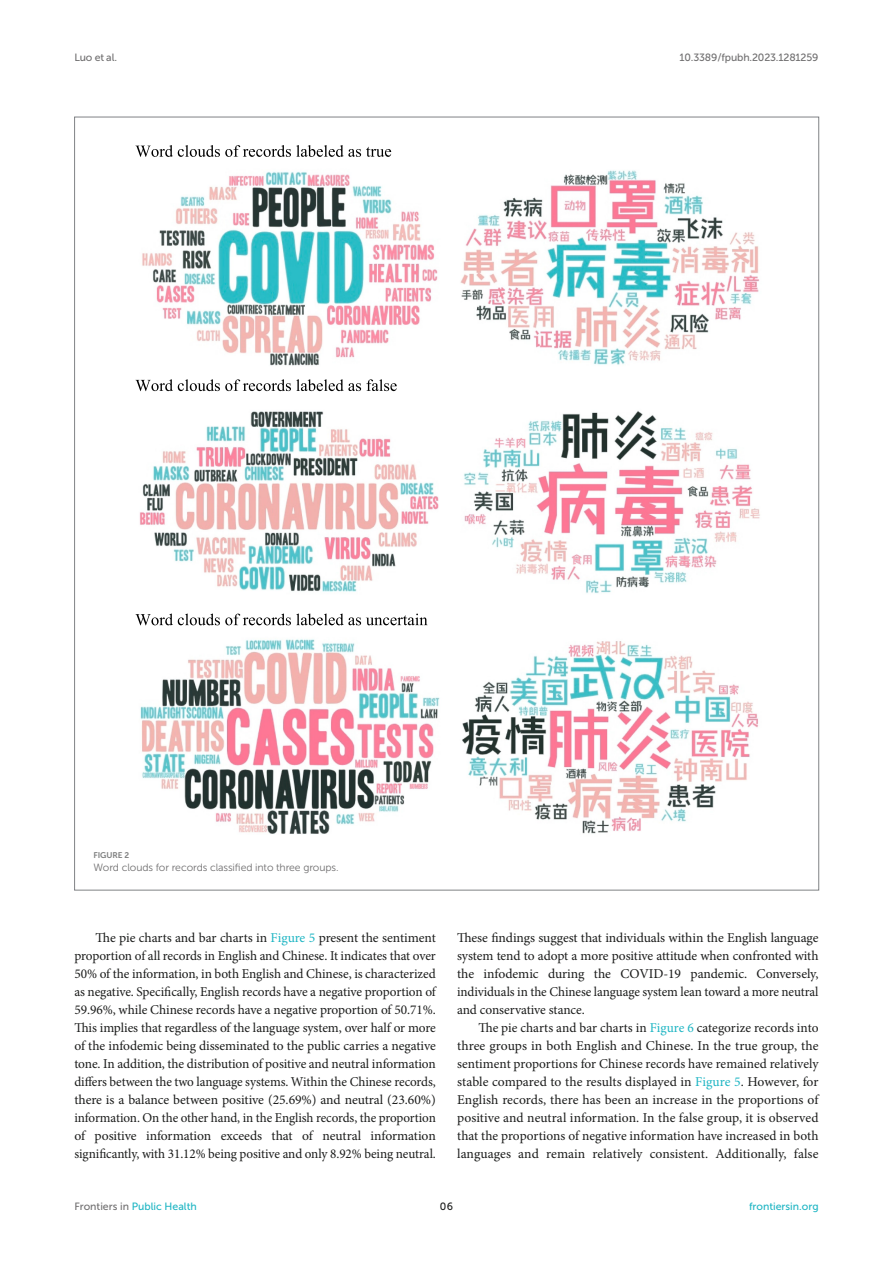
<style>
.page{position:relative;width:893px;height:1263px;background:#fff}
.page>*{position:absolute;margin:0;border:0;box-sizing:border-box;transform-origin:0 0}
.TEXT{font:13.5px/18px "Minion Pro";letter-spacing:-.005em;color:#1b1c1b;text-align:justify}
.FIG_LEG{font:10.5px "Museo Sans 300";letter-spacing:-.01em;color:#706f70}
.t1{font:10.5px "Museo Sans 500";color:#1db5c3}
.t2{font:10.5px "Museo Sans 500";letter-spacing:-.015em;color:#706f70}
.t3{font:10.5px "Museo Sans 500";color:#1b1c1b}
.FIG_HD{font:8.25px "Museo Sans 700";letter-spacing:-.01em;color:#7e7f7f}
.s1{color:#1db5c3}
.s2{color:#706f70}
</style>
<div class="page">
<img style="left:139px;top:151px;width:621px;height:683px">
<svg style="left:135px;top:145px;width:256px;height:12px"></svg>
<svg style="left:135px;top:379px;width:262px;height:12px"></svg>
<svg style="left:135px;top:614px;width:293px;height:11px"></svg>
<p class="t2" style="left:74px;top:51px;width:44px">Luo et al.</p>
<p class="t2" style="left:680px;top:51px;width:140px">10.3389/fpubh.2023.1281259</p>
<p class="FIG_HD" style="left:94px;top:850px;width:37px">FIGURE 2</p>
<p class="FIG_LEG" style="left:94px;top:862px;width:247px">Word clouds for records classified into three groups.</p>
<p class="TEXT" style="left:74px;top:929px;width:363px;text-indent:21px">The pie charts and bar charts in <span class="s1">Figure 5</span> present the sentiment proportion of all records in English and Chinese. It indicates that over 50% of the information, in both English and Chinese, is characterized as negative. Specifically, English records have a negative proportion of 59.96%, while Chinese records have a negative proportion of 50.71%.<br>This implies that regardless of the language system, over half or more of the infodemic being disseminated to the public carries a negative tone. In addition, the distribution of positive and neutral information differs between the two language systems. Within the Chinese records, there is a balance between positive (25.69%) and neutral (23.60%) information. On the other hand, in the English records, the proportion of positive information exceeds that of neutral information significantly, with 31.12% being positive and only 8.92% being neutral.</p>
<p class="TEXT" style="left:457px;top:929px;width:363px">These findings suggest that individuals within the English language system tend to adopt a more positive attitude when confronted with the infodemic during the COVID-19 pandemic. Conversely, individuals in the Chinese language system lean toward a more neutral and conservative stance.</p>
<p class="TEXT" style="left:457px;top:1019px;width:363px;text-indent:21px">The pie charts and bar charts in <span class="s1">Figure 6</span> categorize records into three groups in both English and Chinese. In the true group, the sentiment proportions for Chinese records have remained relatively stable compared to the results displayed in <span class="s1">Figure 5</span>. However, for English records, there has been an increase in the proportions of positive and neutral information. In the false group, it is observed that the proportions of negative information have increased in both languages and remain relatively consistent. Additionally, false</p>
<p class="t1" style="left:74px;top:1200px;width:124px"><span class="s2">Frontiers in</span> Public Health</p>
<p class="t3" style="left:440px;top:1200px;width:15px">06</p>
<p class="t1" style="left:749px;top:1200px;width:71px">frontiersin.org</p>
</div>
